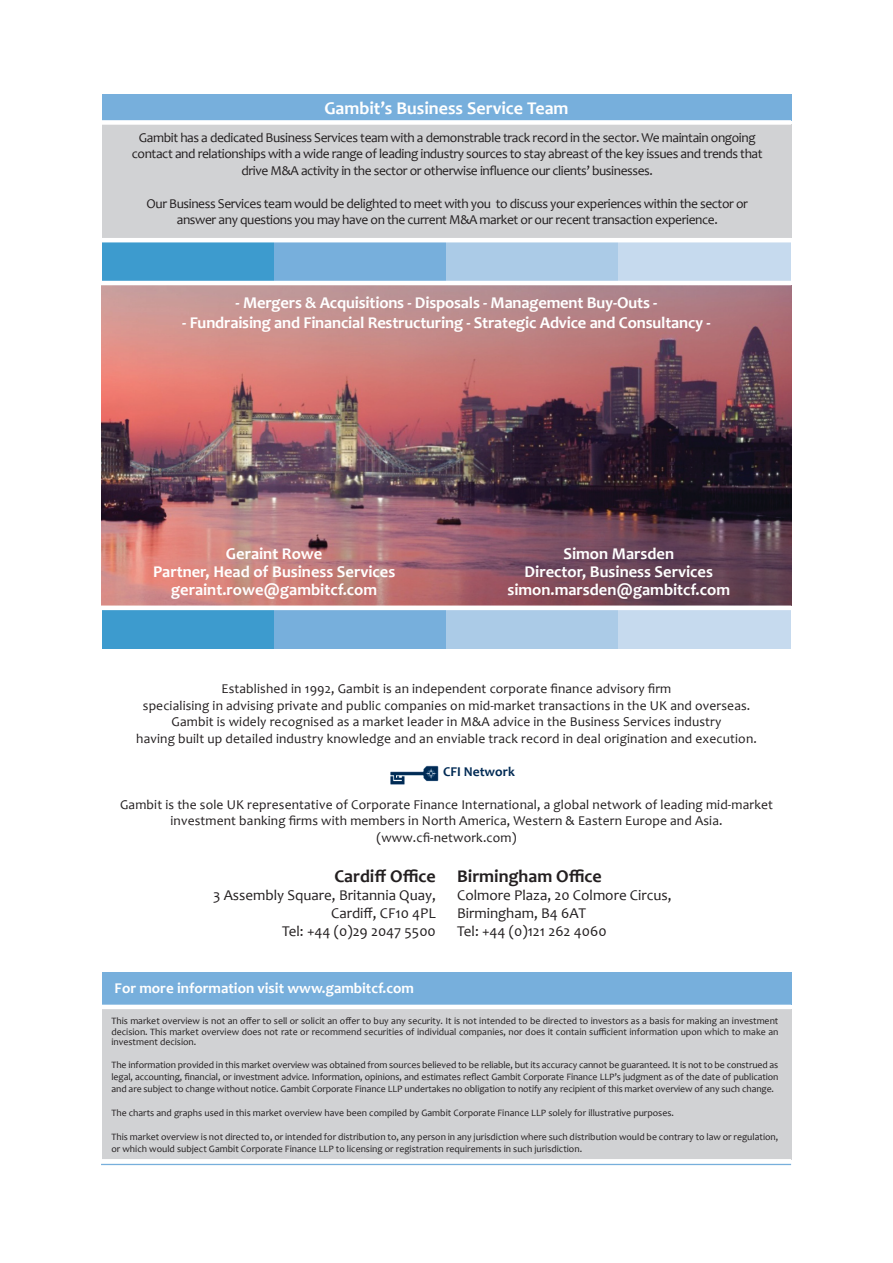
<style>
.page{position:relative;width:893px;height:1263px;background:#fff}
.page>*{position:absolute;margin:0;border:0;box-sizing:border-box;transform-origin:0 0}
.t1{font:700 18px "Candara";color:#231f20}
.t2{font:700 18px "Candara";color:#fff}
.t3{font:700 16.5px/18px "Candara";color:#fff;text-align:center}
.t4{font:15px/18px "Candara";color:#231f20;text-align:right}
.t5{font:700 15px "Candara";color:#fff}
.t6{font:13.5px/16.5px "Candara";letter-spacing:.01em;color:#231f20;text-align:center}
.t7{font:13.5px/16.5px "Candara";letter-spacing:-.03em;color:#231f20;text-align:center}
.t8{font:700 13.5px "Candara";color:#002a54}
.t9{font:9.75px/12px "Candara";color:#231f20;text-align:justify}
</style>
<div class="page">
<div style="left:102px;top:94px;width:689px;height:27px;background:#77afdc"></div>
<div style="left:102px;top:125px;width:689px;height:113px;background:#d1d2d4"></div>
<img style="left:102px;top:286px;width:689px;height:319px">
<div style="left:102px;top:972px;width:689px;height:33px;background:#77afdc"></div>
<div style="left:102px;top:1009px;width:689px;height:151px;background:#d1d2d4"></div>
<div style="left:102px;top:610px;width:172px;height:38px;background:#3d9bce"></div>
<div style="left:274px;top:610px;width:172px;height:38px;background:#77afdc"></div>
<div style="left:446px;top:610px;width:172px;height:38px;background:#abcbe7"></div>
<div style="left:618px;top:610px;width:173px;height:38px;background:#c6daee"></div>
<div style="left:102px;top:242px;width:172px;height:39px;background:#3d9bce"></div>
<div style="left:274px;top:242px;width:172px;height:39px;background:#77afdc"></div>
<div style="left:446px;top:242px;width:172px;height:39px;background:#abcbe7"></div>
<div style="left:618px;top:242px;width:173px;height:39px;background:#c6daee"></div>
<hr style="left:101px;top:1164px;width:690px;height:1px;background:#77afdc">
<img style="left:390px;top:765px;width:49px;height:20px">
<div style="left:100px;top:1159px;width:691px;height:5px;background:#fff"></div>
<div style="left:100px;top:120px;width:691px;height:5px;background:#fff"></div>
<h1 class="t2" style="left:324px;top:96px;width:246px">Gambit’s Business Service Team</h1>
<p class="t7" style="left:132px;top:129px;width:632px">Gambit has a dedicated Business Services team with a demonstrable track record in the sector. We maintain ongoing contact and relationships with a wide range of leading industry sources to stay abreast of the key issues and trends that drive M&amp;A activity in the sector or otherwise influence our clients’ businesses.</p>
<h3 class="t7" style="left:146px;top:195px;width:603px">Our Business Services team would be delighted to meet with you to discuss your experiences within the sector or answer any questions you may have on the current M&amp;A market or our recent transaction experience.</h3>
<h2 class="t3" style="left:236px;top:294px;width:423px">- Mergers &amp; Acquisitions - Disposals - Management Buy-Outs -</h2>
<h2 class="t3" style="left:182px;top:313px;width:530px">- Fundraising and Financial Restructuring - Strategic Advice and Consultancy -</h2>
<h2 class="t3" style="left:153px;top:544px;width:244px">Geraint Rowe<br>Partner, Head of Business Services geraint.rowe@gambitcf.com</h2>
<h2 class="t3" style="left:507px;top:544px;width:224px">Simon Marsden<br>Director, Business Services simon.marsden@gambitcf.com</h2>
<p class="t6" style="left:136px;top:681px;width:622px">Established in 1992, Gambit is an independent corporate finance advisory firm<br>specialising in advising private and public companies on mid-market transactions in the UK and overseas.<br>Gambit is widely recognised as a market leader in M&amp;A advice in the Business Services industry<br>having built up detailed industry knowledge and an enviable track record in deal origination and execution.</p>
<h3 class="t8" style="left:443px;top:763px;width:73px">CFI Network</h3>
<h3 class="t6" style="left:120px;top:796px;width:654px">Gambit is the sole UK representative of Corporate Finance International, a global network of leading mid-market investment banking firms with members in North America, Western &amp; Eastern Europe and Asia. (www.cfi-network.com)</h3>
<h1 class="t1" style="left:334px;top:865px;width:103px">Cardiff Office</h1>
<h3 class="t4" style="left:213px;top:886px;width:224px">3 Assembly Square, Britannia Quay,<br>Cardiff, CF10 4PL<br>Tel: +44 (0)29 2047 5500</h3>
<h3 class="t5" style="left:115px;top:978px;width:301px">For more information visit www.gambitcf.com</h3>
<h1 class="t1" style="left:457px;top:865px;width:146px">Birmingham Office</h1>
<h3 class="t4" style="left:457px;top:886px;width:216px;text-align:left">Colmore Plaza, 20 Colmore Circus,<br>Birmingham, B4 6AT<br>Tel: +44 (0)121 262 4060</h3>
<p class="t9" style="left:111px;top:1016px;width:668px;line-height:10.5px">This market overview is not an offer to sell or solicit an offer to buy any security. It is not intended to be directed to investors as a basis for making an investment decision. This market overview does not rate or recommend securities of individual companies, nor does it contain sufficient information upon which to make an investment decision.</p>
<p class="t9" style="left:111px;top:1058px;width:668px">The information provided in this market overview was obtained from sources believed to be reliable, but its accuracy cannot be guaranteed. It is not to be construed as legal, accounting, financial, or investment advice. Information, opinions, and estimates reflect Gambit Corporate Finance LLP’s judgment as of the date of publication and are subject to change without notice. Gambit Corporate Finance LLP undertakes no obligation to notify any recipient of this market overview of any such change.</p>
<p class="t9" style="left:111px;top:1106px;width:564px">The charts and graphs used in this market overview have been compiled by Gambit Corporate Finance LLP solely for illustrative purposes.</p>
<p class="t9" style="left:111px;top:1130px;width:668px">This market overview is not directed to, or intended for distribution to, any person in any jurisdiction where such distribution would be contrary to law or regulation, or which would subject Gambit Corporate Finance LLP to licensing or registration requirements in such jurisdiction.</p>
</div>
